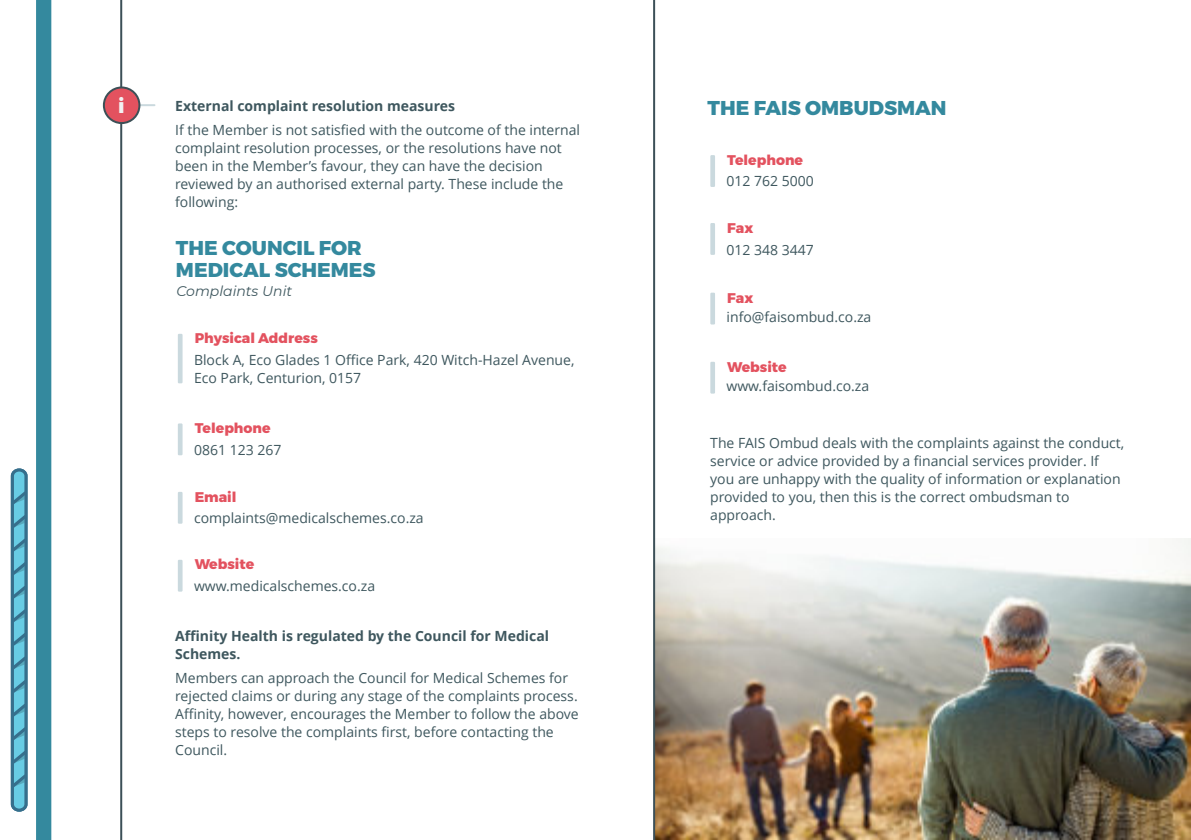
<style>
.page{position:relative;width:1191px;height:840px;background:#fff}
.page>*{position:absolute;margin:0;border:0;box-sizing:border-box;transform-origin:0 0}
.t1{font:800 20px/22px "Montserrat";color:#34899e}
.t2{font:800 20px "Montserrat";color:#f2f2f2}
.t3{font:14px/18px "Open Sans";color:#3e575e}
.t4{font:700 14px/18px "Open Sans";color:#3e575e}
.t5{font:800 14px "Montserrat";color:#e3525f}
.t6{font:italic 14px "Montserrat";color:#3e575e}
</style>
<div class="page">
<hr style="left:178px;top:333px;width:4px;height:50px;background:#cad9de">
<hr style="left:178px;top:423px;width:4px;height:32px;background:#cad9de">
<hr style="left:178px;top:491px;width:4px;height:32px;background:#cad9de">
<hr style="left:178px;top:559px;width:4px;height:32px;background:#cad9de">
<svg style="left:140px;top:104px;width:14px;height:2px"></svg>
<div style="left:36px;top:0;width:15px;height:839px;background:#34899e"></div>
<hr style="left:120px;top:0;width:2px;height:839px;background:#3c5057">
<div style="left:103px;top:86px;width:37px;height:38px;background:#e3525f;border:2px solid #3c5057;border-radius:50%"></div>
<div style="left:710px;top:155px;width:5px;height:32px;background:#cad9de"></div>
<div style="left:710px;top:223px;width:5px;height:32px;background:#cad9de"></div>
<div style="left:710px;top:292px;width:5px;height:32px;background:#cad9de"></div>
<div style="left:710px;top:361px;width:5px;height:32px;background:#cad9de"></div>
<svg style="left:10px;top:472px;width:15px;height:340px;background:#69bdd4"></svg>
<div style="left:11px;top:468px;width:17px;height:343px;border:3px solid #366f8c;border-radius:6px"></div>
<img style="left:655px;top:537px;width:536px;height:302px">
<hr style="left:653px;top:0;width:2px;height:839px;background:#3c5057">
<h1 class="t2" style="left:118px;top:94px;width:8px">i</h1>
<p class="t4" style="left:175px;top:98px;width:281px">External complaint resolution measures</p>
<p class="t3" style="left:175px;top:122px;width:406px">If the Member is not satisfied with the outcome of the internal complaint resolution processes, or the resolutions have not been in the Member’s favour, they can have the decision reviewed by an authorised external party. These include the following:</p>
<h1 class="t1" style="left:176px;top:236px;width:201px">THE COUNCIL FOR<br>MEDICAL SCHEMES</h1>
<p class="t6" style="left:176px;top:282px;width:117px">Complaints Unit</p>
<p class="t5" style="left:195px;top:330px;width:125px">Physical Address</p>
<p class="t3" style="left:194px;top:352px;width:382px">Block A, Eco Glades 1 Office Park, 420 Witch-Hazel Avenue,<br>Eco Park, Centurion, 0157</p>
<p class="t5" style="left:195px;top:419px;width:77px">Telephone</p>
<p class="t3" style="left:194px;top:441px;width:89px">0861 123 267</p>
<p class="t5" style="left:195px;top:487px;width:43px">Email</p>
<p class="t3" style="left:194px;top:510px;width:231px">complaints@medicalschemes.co.za</p>
<p class="t5" style="left:195px;top:555px;width:61px">Website</p>
<p class="t3" style="left:194px;top:578px;width:183px">www.medicalschemes.co.za</p>
<p class="t4" style="left:175px;top:627px;width:375px">Affinity Health is regulated by the Council for Medical<br>Schemes.</p>
<p class="t3" style="left:175px;top:669px;width:405px">Members can approach the Council for Medical Schemes for rejected claims or during any stage of the complaints process.<br>Affinity, however, encourages the Member to follow the above steps to resolve the complaints first, before contacting the Council.</p>
<h1 class="t1" style="left:707px;top:96px;width:240px">THE FAIS OMBUDSMAN</h1>
<p class="t5" style="left:727px;top:151px;width:77px">Telephone</p>
<p class="t3" style="left:726px;top:173px;width:89px">012 762 5000</p>
<p class="t5" style="left:727px;top:219px;width:28px">Fax</p>
<p class="t3" style="left:726px;top:242px;width:89px">012 348 3447</p>
<p class="t5" style="left:727px;top:289px;width:28px">Fax</p>
<p class="t3" style="left:726px;top:309px;width:146px">info@faisombud.co.za</p>
<p class="t5" style="left:727px;top:358px;width:61px">Website</p>
<p class="t3" style="left:726px;top:378px;width:144px">www.faisombud.co.za</p>
<p class="t3" style="left:710px;top:434px;width:415px">The FAIS Ombud deals with the complaints against the conduct, service or advice provided by a financial services provider. If you are unhappy with the quality of information or explanation provided to you, then this is the correct ombudsman to approach.</p>
</div>
